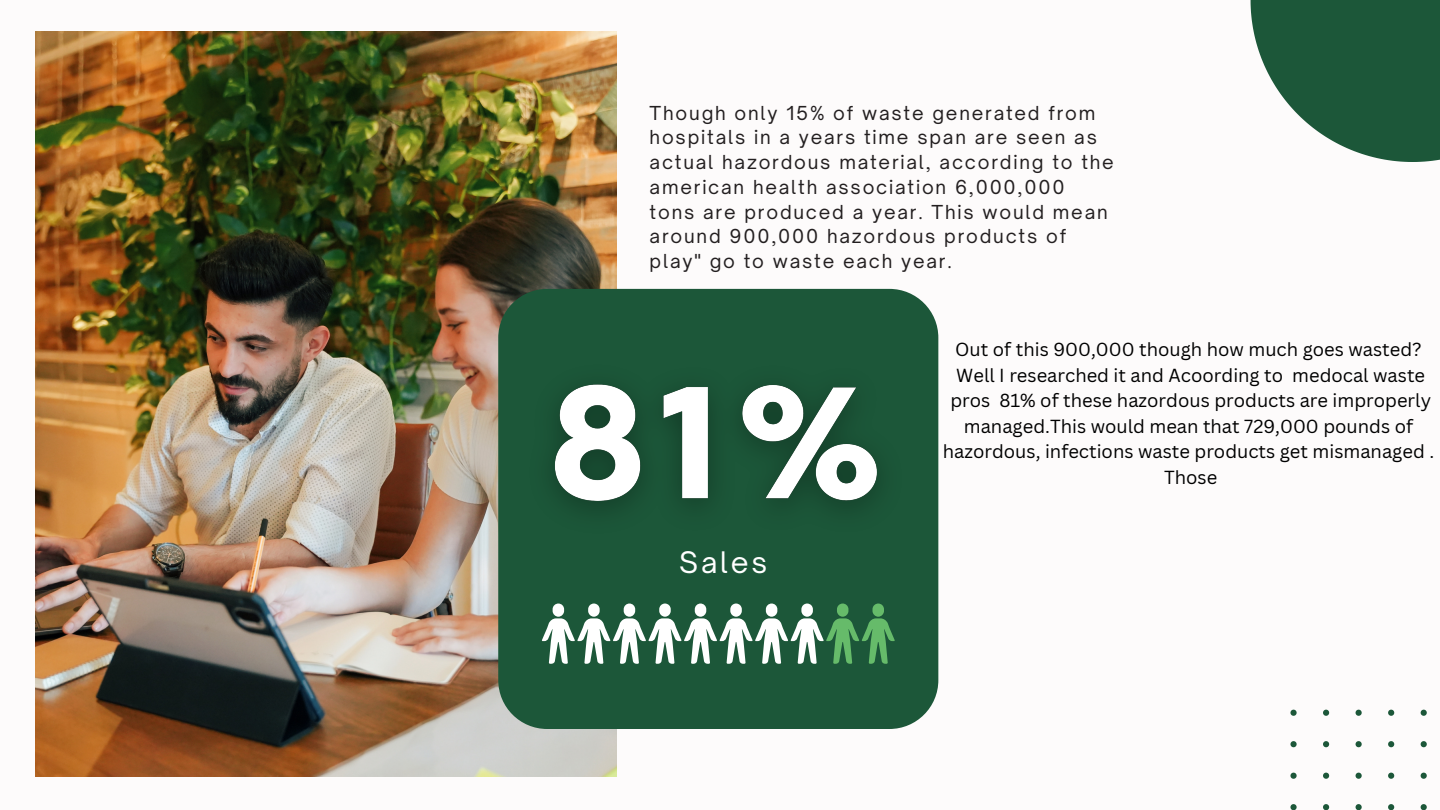
<style>
.page{position:relative;width:1440px;height:810px;background:#fdfbfb}
.page>*{position:absolute;margin:0;border:0;box-sizing:border-box;transform-origin:0 0}
.t1{font:28.4px "Open Sauce One";letter-spacing:.1em;color:#fff}
.t2{font:18.4px/24.8px "Open Sauce One";letter-spacing:.1em;color:#231f20}
.t3{font:18.4px/25.5px "Canva Sans";color:#000;text-align:center}
</style>
<div class="page">
<img style="left:36px;top:32px;width:580px;height:744px">
<svg style="left:1290px;top:710px;width:137px;height:100px"></svg>
<svg style="left:1251px;top:0;width:189px;height:162px"></svg>
<div style="left:498px;top:289px;width:440px;height:440px;background:#1c5739;border-radius:49px"></div>
<img style="left:553px;top:384px;width:325px;height:126px">
<svg style="left:542px;top:604px;width:175px;height:60px"></svg>
<svg style="left:826px;top:604px;width:69px;height:60px"></svg>
<p class="t2" style="left:650px;top:100px;width:466px">Though only 15% of waste generated from hospitals in a years time span are seen as actual hazordous material, according to the american health association 6,000,000 tons are produced a year. This would mean around 900,000 hazordous products of play" go to waste each year.</p>
<p class="t1" style="left:679px;top:545px;width:90px">Sales</p>
<p class="t3" style="left:955px;top:336px;width:468px">Out of this 900,000 though how much goes wasted?</p>
<p class="t3" style="left:943px;top:362px;width:493px">Well I researched it and Acoording to medocal waste pros 81% of these hazordous products are improperly managed.This would mean that 729,000 pounds of hazordous, infections waste products get mismanaged .</p>
<p class="t3" style="left:1164px;top:464px;width:55px">Those</p>
</div>
